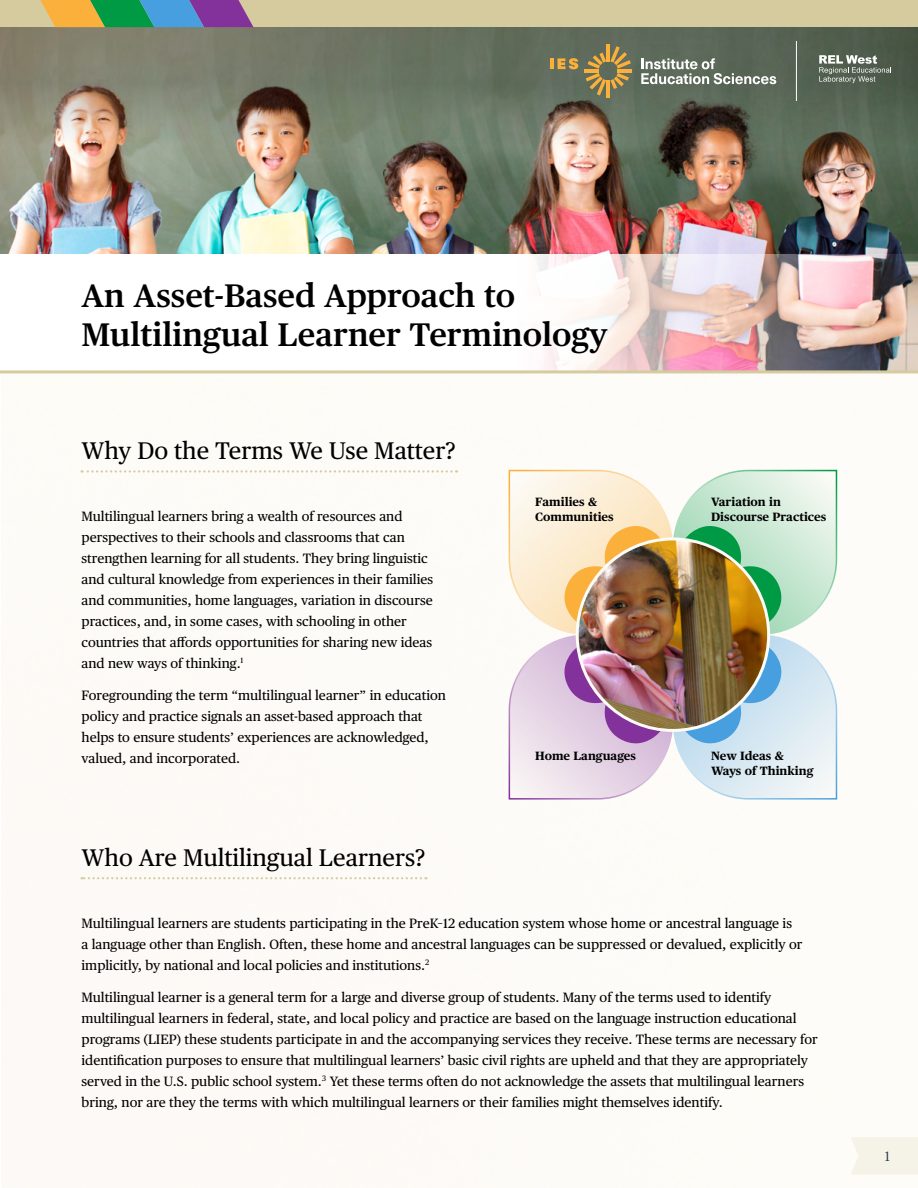
<style>
.page{position:relative;width:918px;height:1188px;background:#fff}
.page>*{position:absolute;margin:0;border:0;box-sizing:border-box;transform-origin:0 0}
.t1{font:600 32.7px/39px "Publico Text";color:#000}
.t2{font:24px "Publico Text";color:#000}
.t3{font:15px "Minion Pro";color:#313e47}
.t4{font:13.5px/21px "Publico Text";color:#000}
.t5{font:700 12px/15px "Publico Text";color:#000}
</style>
<div class="page">
<div style="left:850px;top:1137px;width:68px;height:37px;background:#f5f2e7"></div>
<div style="left:0;top:0;width:918px;height:27px;background:#d5cb9f"></div>
<img style="left:0;top:144px;width:918px;height:110px">
<img style="left:535px;top:254px;width:383px;height:116px">
<svg style="left:0;top:27px;width:918px;height:117px;background:#727563"></svg>
<svg style="left:82px;top:470px;width:375px;height:3px"></svg>
<svg style="left:82px;top:877px;width:344px;height:2px"></svg>
<hr style="left:0;top:370px;width:918px;height:3px;background:#d5cb9f">
<svg style="left:40px;top:0;width:213px;height:27px;background:#798b80"></svg>
<hr style="left:607px;top:44px;width:3px;height:17px;background:#fbb03a">
<hr style="left:585px;top:69px;width:14px;height:4px;background:#fbb03a">
<hr style="left:607px;top:80px;width:3px;height:18px;background:#fbb03a">
<hr style="left:618px;top:69px;width:14px;height:4px;background:#fbb03a">
<svg style="left:586px;top:46px;width:45px;height:49px;background:#948350"></svg>
<svg style="left:550px;top:58px;width:28px;height:11px"></svg>
<svg style="left:641px;top:58px;width:135px;height:26px"></svg>
<svg style="left:819px;top:55px;width:72px;height:28px;background:#798377"></svg>
<hr style="left:796px;top:42px;width:1px;height:58px;background:#fff">
<img style="left:508px;top:469px;width:330px;height:331px">
<p class="t1" style="left:82px;top:274px;width:528px">An Asset-Based Approach to<br>Multilingual Learner Terminology</p>
<p class="t2" style="left:82px;top:433px;width:376px">Why Do the Terms We Use Matter?</p>
<p class="t4" style="left:82px;top:505px;width:353px">Multilingual learners bring a wealth of resources and perspectives to their schools and classrooms that can strengthen learning for all students. They bring linguistic and cultural knowledge from experiences in their families and communities, home languages, variation in discourse practices, and, in some cases, with schooling in other countries that affords opportunities for sharing new ideas and new ways of thinking.<sup>1</sup></p>
<p class="t4" style="left:82px;top:684px;width:366px">Foregrounding the term “multilingual learner” in education policy and practice signals an asset-based approach that helps to ensure students’ experiences are acknowledged, valued, and incorporated.</p>
<p class="t2" style="left:82px;top:840px;width:345px">Who Are Multilingual Learners?</p>
<p class="t5" style="left:535px;top:493px;width:80px">Families &amp;<br>Communities</p>
<p class="t5" style="left:711px;top:493px;width:117px">Variation in<br>Discourse Practices</p>
<p class="t5" style="left:535px;top:747px;width:102px">Home Languages</p>
<p class="t5" style="left:711px;top:747px;width:104px">New Ideas &amp;<br>Ways of Thinking</p>
<p class="t4" style="left:82px;top:912px;width:722px">Multilingual learners are students participating in the PreK–12 education system whose home or ancestral language is a language other than English. Often, these home and ancestral languages can be suppressed or devalued, explicitly or implicitly, by national and local policies and institutions.<sup>2</sup></p>
<p class="t4" style="left:82px;top:986px;width:738px">Multilingual learner is a general term for a large and diverse group of students. Many of the terms used to identify multilingual learners in federal, state, and local policy and practice are based on the language instruction educational programs (LIEP) these students participate in and the accompanying services they receive. These terms are necessary for identification purposes to ensure that multilingual learners’ basic civil rights are upheld and that they are appropriately served in the U.S. public school system.<sup>3</sup> Yet these terms often do not acknowledge the assets that multilingual learners bring, nor are they the terms with which multilingual learners or their families might themselves identify.</p>
<p class="t3" style="left:884px;top:1146px;width:9px">1</p>
</div>
